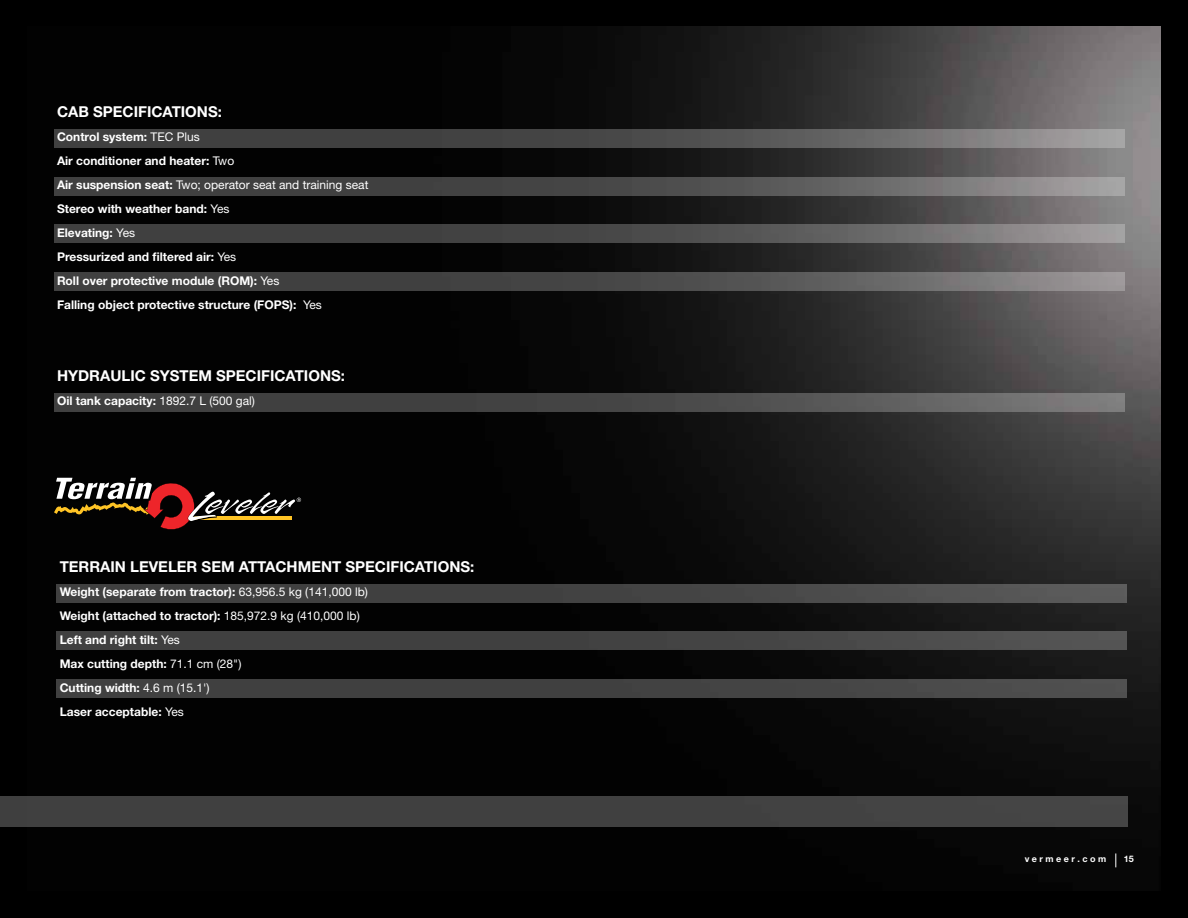
<style>
.page{position:relative;width:1188px;height:918px;background:#000}
.page>*{position:absolute;margin:0;border:0;box-sizing:border-box;transform-origin:0 0}
.t1{font:700 15px "Helvetica Neue";color:#fff}
.t2{font:700 12px/24px "Helvetica Neue";color:#fff}
.t3{font:700 9px "Helvetica Neue";color:#fff}
.s1{font-weight:400}
</style>
<div class="page">
<img style="left:54px;top:27px;width:1107px;height:841px">
<svg style="left:54px;top:129px;width:1070px;height:19px;fill:#464646"></svg>
<div style="left:57px;top:584px;width:1070px;height:18px;background:linear-gradient(to right,#393939,#555)"></div>
<svg style="left:54px;top:177px;width:1070px;height:18px;fill:#454545"></svg>
<div style="left:57px;top:631px;width:1070px;height:19px;background:linear-gradient(to right,#3b3b3b,#505050)"></div>
<svg style="left:54px;top:224px;width:1070px;height:19px;fill:#464646"></svg>
<div style="left:57px;top:679px;width:1070px;height:18px;background:linear-gradient(to right,#3c3c3c,#4c4c4c)"></div>
<svg style="left:54px;top:272px;width:1070px;height:18px;fill:#454545"></svg>
<svg style="left:54px;top:393px;width:1070px;height:18px;fill:#444"></svg>
<svg style="left:1115px;top:853px;width:1px;height:14px"></svg>
<svg style="left:54px;top:477px;width:247px;height:53px"></svg>
<div style="left:0;top:796px;width:1128px;height:31px;background:#404040"></div>
<p class="t1" style="left:57px;top:103px;width:166px">Cab Specifications:</p>
<p class="t2" style="left:57px;top:125px;width:313px">Control system: <span class="s1">TEC Plus<br></span>Air conditioner and heater: <span class="s1">Two<br></span>Air suspension seat: <span class="s1">Two; operator seat and training seat </span>Stereo with weather band: <span class="s1">Yes<br></span>Elevating: <span class="s1">Yes<br></span>Pressurized and filtered air: <span class="s1">Yes<br></span>Roll over protective module (RO M): <span class="s1">Yes<br></span>Falling object protective structure (FOP</p>
<p class="t2" style="left:282px;top:293px;width:42px">S): <span class="s1">Yes</span></p>
<p class="t1" style="left:57px;top:367px;width:290px">Hydraulic System Specifications:</p>
<p class="t2" style="left:57px;top:389px;width:200px">Oil tank capacity: <span class="s1">1892.7 L (500 gal)</span></p>
<p class="t1" style="left:60px;top:557px;width:416px">Terrain Leveler SEM Attachment Specifications:</p>
<p class="t2" style="left:60px;top:579px;width:310px">Weight (separate from tractor): <span class="s1">63,956.5 kg (141,000 lb)<br></span>Weight (attached to tractor): <span class="s1">185,972.9 kg (410,000 lb)<br></span>Left and right tilt: <span class="s1">Yes<br></span>Max cutting depth: <span class="s1">71.1 cm (28")<br></span>Cutting width: <span class="s1">4.6 m (15.1')<br></span>Laser acceptable: <span class="s1">Yes</span></p>
<p class="t3" style="left:1025px;top:853px;width:83px">v e r m e e r . c o m</p>
<p class="t3" style="left:1124px;top:853px;width:12px">15</p>
</div>
